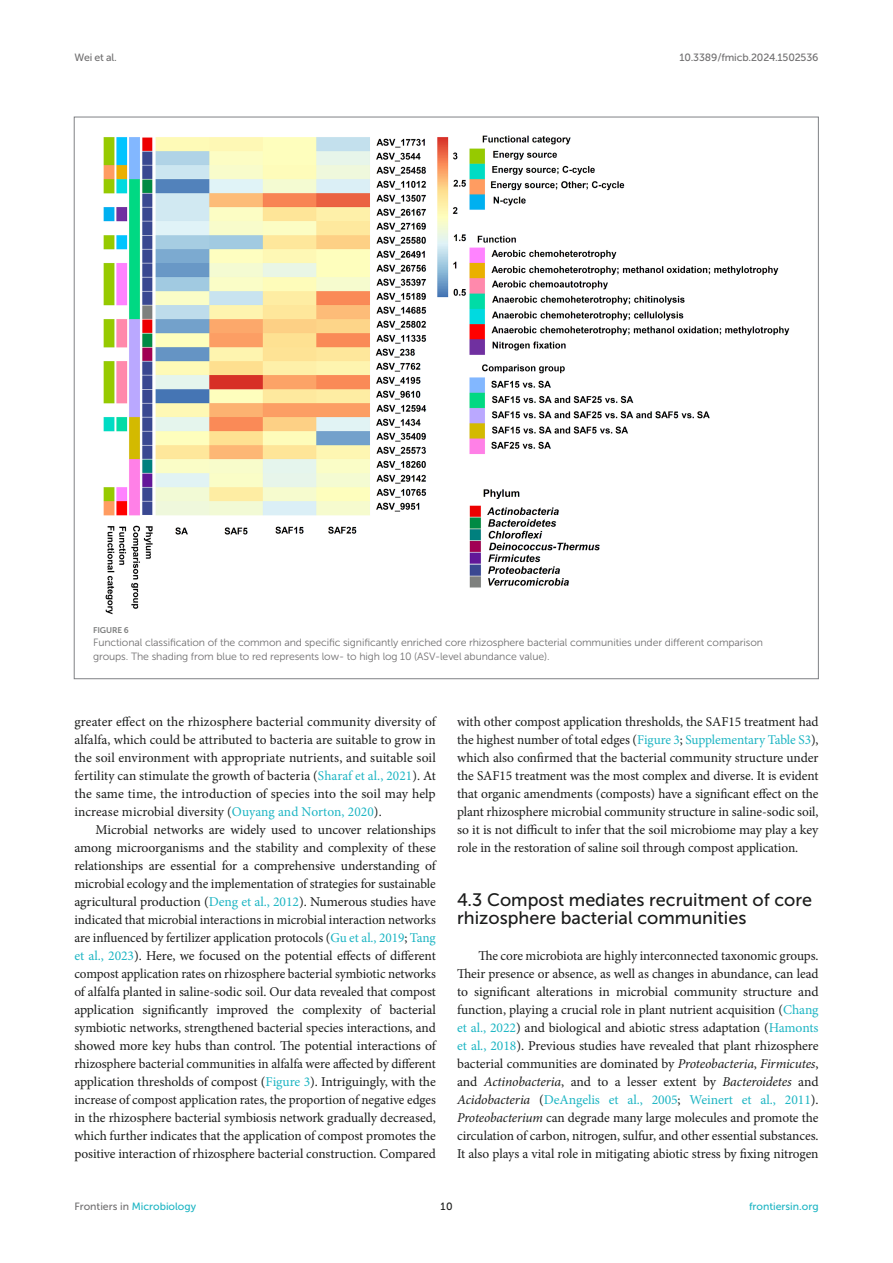
<style>
.page{position:relative;width:893px;height:1263px;background:#fff}
.page>*{position:absolute;margin:0;border:0;box-sizing:border-box;transform-origin:0 0}
.HEAD_2{font:18px/18px "Museo Sans 500";color:#1b1c1b}
.TEXT{font:13.5px/18px "Minion Pro";letter-spacing:-.005em;color:#1b1c1b;text-align:justify}
.FIG_LEG{font:10.5px/13.5px "Museo Sans 300";letter-spacing:-.01em;color:#706f70}
.t1{font:10.5px "Museo Sans 500";color:#1db5c3}
.t2{font:10.5px "Museo Sans 500";letter-spacing:-.015em;color:#706f70}
.t3{font:10.5px "Museo Sans 500";color:#1b1c1b}
.FIG_HD{font:8.25px "Museo Sans 700";letter-spacing:-.01em;color:#7e7f7f}
.s1{color:#1db5c3}
.s2{font-style:italic}
.s3{color:#706f70}
</style>
<div class="page">
<img style="left:103px;top:136px;width:686px;height:478px">
<p class="t2" style="left:74px;top:51px;width:44px">Wei et al.</p>
<p class="t2" style="left:679px;top:51px;width:141px">10.3389/fmicb.2024.1502536</p>
<p class="FIG_HD" style="left:93px;top:625px;width:37px">FIGURE 6</p>
<p class="FIG_LEG" style="left:93px;top:636px;width:671px">Functional classification of the common and specific significantly enriched core rhizosphere bacterial communities under different comparison groups. The shading from blue to red represents low- to high log 10 (ASV-level abundance value).</p>
<p class="TEXT" style="left:74px;top:713px;width:363px">greater effect on the rhizosphere bacterial community diversity of alfalfa, which could be attributed to bacteria are suitable to grow in the soil environment with appropriate nutrients, and suitable soil fertility can stimulate the growth of bacteria (<span class="s1">Sharaf et al., 2021</span>). At the same time, the introduction of species into the soil may help increase microbial diversity (<span class="s1">Ouyang and Norton, 2020</span>).</p>
<p class="TEXT" style="left:74px;top:821px;width:363px;text-indent:21px">Microbial networks are widely used to uncover relationships among microorganisms and the stability and complexity of these relationships are essential for a comprehensive understanding of microbial ecology and the implementation of strategies for sustainable agricultural production (<span class="s1">Deng et al., 2012</span>). Numerous studies have indicated that microbial interactions in microbial interaction networks are influenced by fertilizer application protocols (<span class="s1">Gu et al., 2019</span>; <span class="s1">Tang et al., 2023</span>). Here, we focused on the potential effects of different compost application rates on rhizosphere bacterial symbiotic networks of alfalfa planted in saline-sodic soil. Our data revealed that compost application significantly improved the complexity of bacterial symbiotic networks, strengthened bacterial species interactions, and showed more key hubs than control. The potential interactions of rhizosphere bacterial communities in alfalfa were affected by different application thresholds of compost (<span class="s1">Figure 3</span>). Intriguingly, with the increase of compost application rates, the proportion of negative edges in the rhizosphere bacterial symbiosis network gradually decreased, which further indicates that the application of compost promotes the positive interaction of rhizosphere bacterial construction. Compared</p>
<p class="TEXT" style="left:457px;top:713px;width:363px">with other compost application thresholds, the SAF15 treatment had the highest number of total edges (<span class="s1">Figure 3</span>; <span class="s1">Supplementary Table S3</span>), which also confirmed that the bacterial community structure under the SAF15 treatment was the most complex and diverse. It is evident that organic amendments (composts) have a significant effect on the plant rhizosphere microbial community structure in saline-sodic soil, so it is not difficult to infer that the soil microbiome may play a key role in the restoration of saline soil through compost application.</p>
<p class="HEAD_2" style="left:457px;top:891px;width:357px">4.3 Compost mediates recruitment of core rhizosphere bacterial communities</p>
<p class="TEXT" style="left:457px;top:947px;width:363px;text-indent:21px">The core microbiota are highly interconnected taxonomic groups.<br>Their presence or absence, as well as changes in abundance, can lead to significant alterations in microbial community structure and function, playing a crucial role in plant nutrient acquisition (<span class="s1">Chang et al., 2022</span>) and biological and abiotic stress adaptation (<span class="s1">Hamonts et al., 2018</span>). Previous studies have revealed that plant rhizosphere bacterial communities are dominated by <span class="s2">Proteobacteria</span>, <span class="s2">Firmicutes</span>, and <span class="s2">Actinobacteria</span>, and to a lesser extent by <span class="s2">Bacteroidetes</span> and <span class="s2">Acidobacteria</span> (<span class="s1">DeAngelis et al., 2005</span>; <span class="s1">Weinert et al., 2011</span>).<br><span class="s2">Proteobacterium</span> can degrade many large molecules and promote the circulation of carbon, nitrogen, sulfur, and other essential substances.<br>It also plays a vital role in mitigating abiotic stress by fixing nitrogen</p>
<p class="t1" style="left:74px;top:1200px;width:123px"><span class="s3">Frontiers in</span> Microbiology</p>
<p class="t3" style="left:440px;top:1200px;width:14px">10</p>
<p class="t1" style="left:749px;top:1200px;width:71px">frontiersin.org</p>
</div>
